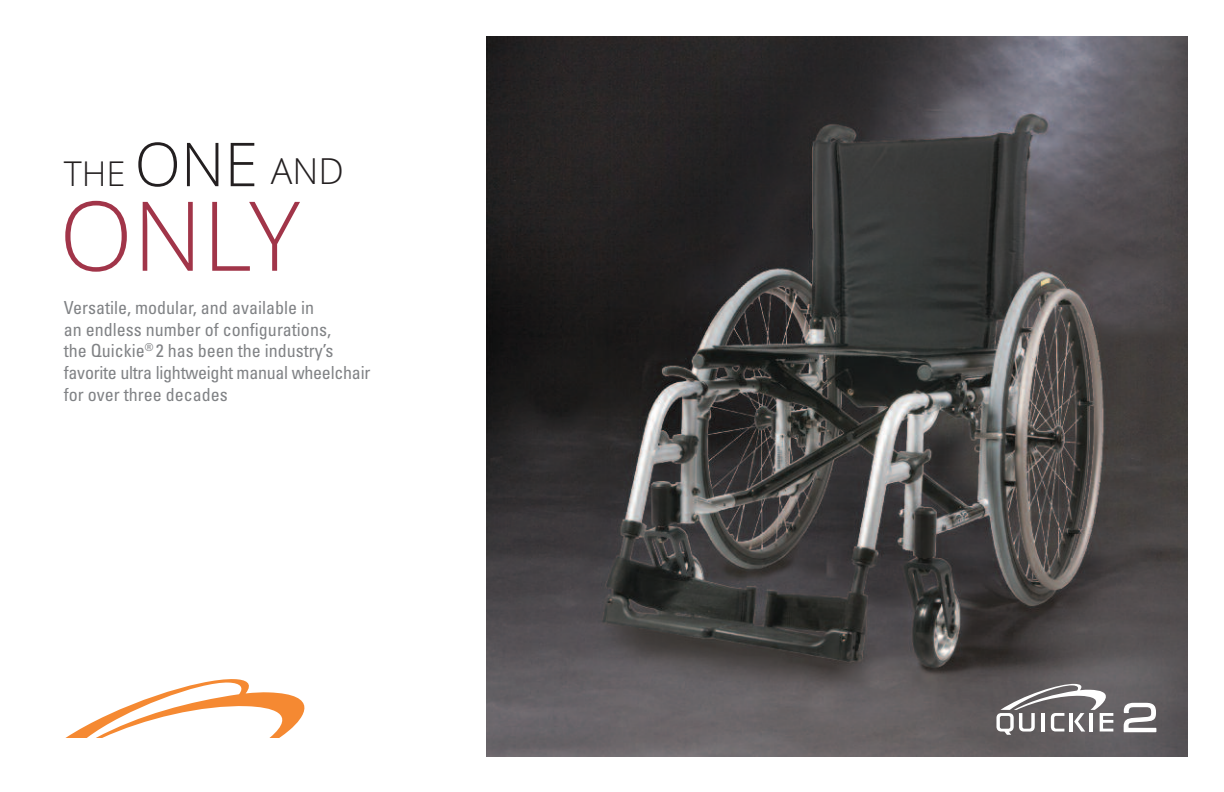
<style>
.page{position:relative;width:1224px;height:792px;background:#fff}
.page>*{position:absolute;margin:0;border:0;box-sizing:border-box;transform-origin:0 0}
.t1{font:300 96.4px "Open Sans";color:#a13549}
.t2{font:300 34.4px "Open Sans";color:#231f20}
.t3{font:condensed 18px/21.6px "Univers";color:#808285}
.s1{font-size:60.6px}
.s2{font-size:36px}
</style>
<div class="page">
<img style="left:486px;top:36px;width:702px;height:720px">
<svg style="left:65px;top:679px;width:239px;height:59px"></svg>
<svg style="left:996px;top:684px;width:117px;height:51px"></svg>
<svg style="left:1123px;top:702px;width:33px;height:31px"></svg>
<h2 class="t2" style="left:64px;top:154px;width:281px">THE <span class="s1">ONE</span> <span class="s2">AND</span></h2>
<h1 class="t1" style="left:59px;top:181px;width:242px">ONLY</h1>
<p class="t3" style="left:64px;top:298px;width:308px">Versatile, modular, and available in<br>an endless number of configurations,<br>the Quickie<sup>®</sup> 2 has been the industry’s favorite ultra lightweight manual wheelchair for over three decades</p>
</div>
